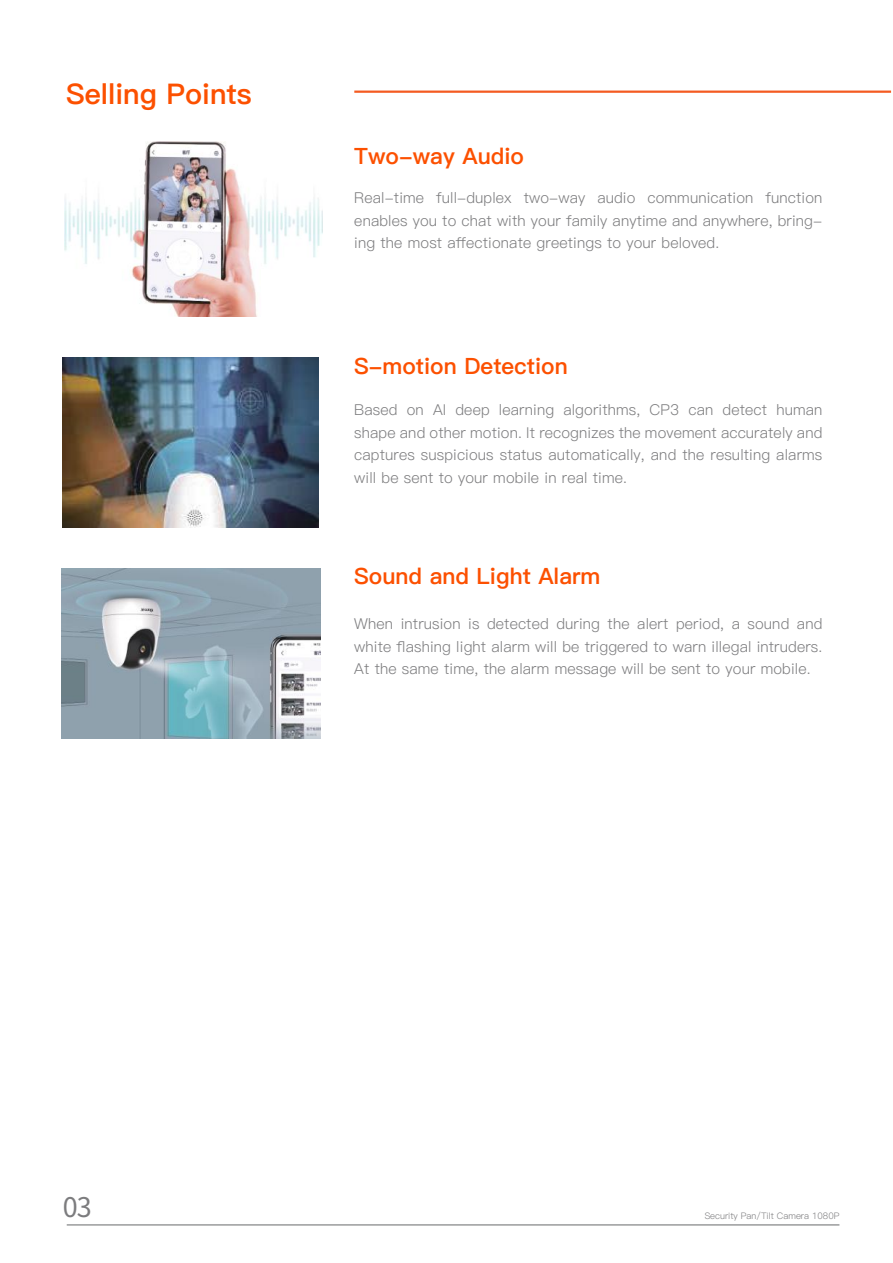
<style>
.page{position:relative;width:893px;height:1263px;background:#fff}
.page>*{position:absolute;margin:0;border:0;box-sizing:border-box;transform-origin:0 0}
.t1{font:28.5px "Ping Fang SC Heavy";color:#fc5000}
.t2{font:27px "Source Han Sans CN";color:#7c7c7e}
.t3{font:22.5px "Ping Fang SC Heavy";color:#fc5000}
.t4{font:15px/22.5px "Ping Fang SC Regular";letter-spacing:.01em;color:#7c7c7e;text-align:justify}
.t5{font:9px "Ping Fang SC Regular";color:#7c7c7e}
</style>
<div class="page">
<hr style="left:67px;top:1224px;width:772px;height:1px;background:#67696b">
<hr style="left:354px;top:91px;width:537px;height:2px;background:#f45b21">
<img style="left:65px;top:142px;width:258px;height:174px">
<img style="left:63px;top:357px;width:255px;height:170px">
<img style="left:62px;top:568px;width:258px;height:170px">
<h1 class="t1" style="left:66px;top:77px;width:187px">Selling Points</h1>
<h3 class="t3" style="left:354px;top:142px;width:171px">Two-way Audio</h3>
<p class="t4" style="left:354px;top:187px;width:470px">Real-time full-duplex two-way audio communication function enables you to chat with your family anytime and anywhere, bring&shy;ing the most affectionate greetings to your beloved.</p>
<h3 class="t3" style="left:354px;top:353px;width:215px">S-motion Detection</h3>
<p class="t4" style="left:354px;top:399px;width:470px">Based on AI deep learning algorithms, CP3 can detect human shape and other motion. It recognizes the movement accurately and captures suspicious status automatically, and the resulting alarms will be sent to your mobile in real time.</p>
<h3 class="t3" style="left:354px;top:562px;width:248px">Sound and Light Alarm</h3>
<p class="t4" style="left:354px;top:612px;width:470px">When intrusion is detected during the alert period, a sound and white flashing light alarm will be triggered to warn illegal intruders.<br>At the same time, the alarm message will be sent to your mobile.</p>
<h2 class="t2" style="left:63px;top:1191px;width:30px">03</h2>
<p class="t5" style="left:705px;top:1211px;width:136px">Security Pan/Tilt Camera 1080P</p>
</div>
